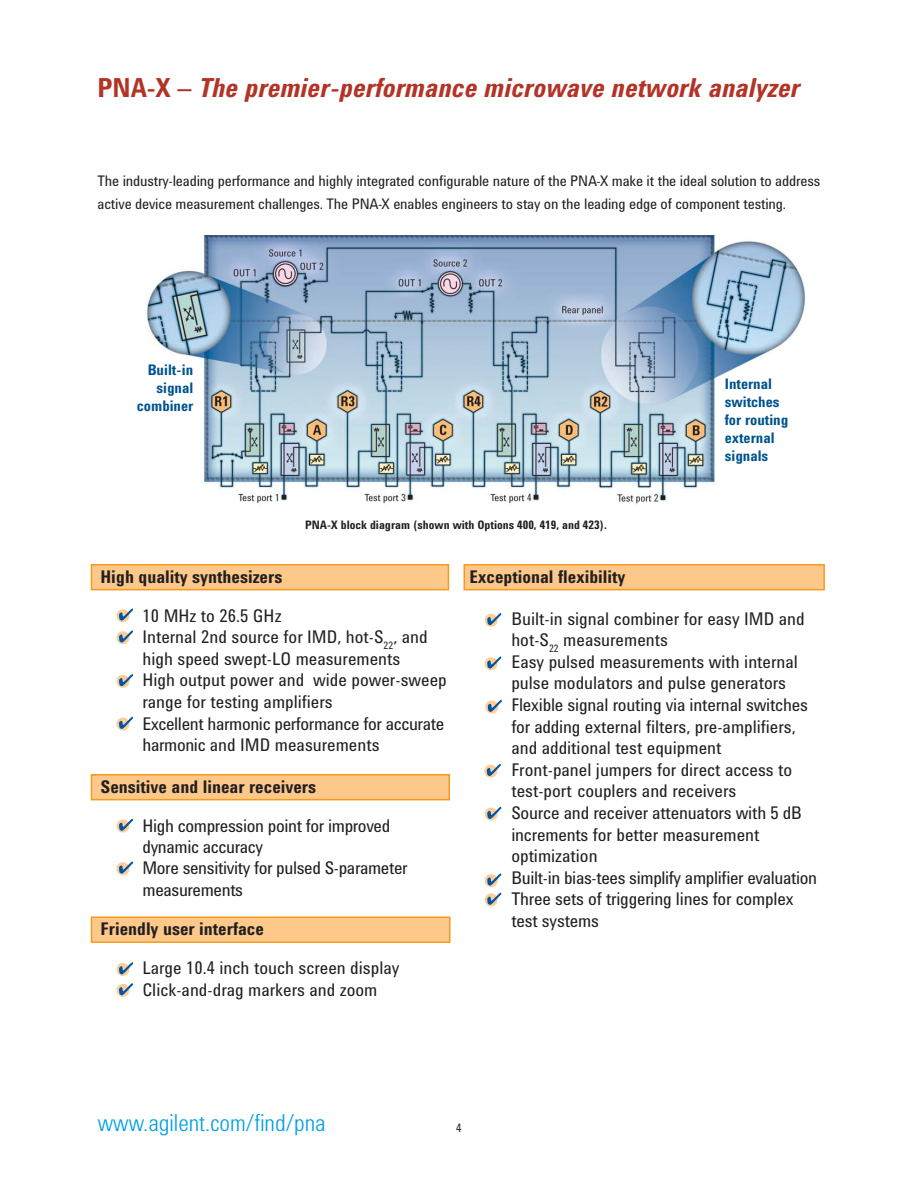
<style>
.page{position:relative;width:918px;height:1188px;background:#fff}
.page>*{position:absolute;margin:0;border:0;box-sizing:border-box;transform-origin:0 0}
.t1{font:italic 700 27px "Agilent Condensed CFF";color:#b23427}
.t2{font:300 24px "Agilent Condensed CFF";color:#00a0e4}
.t3{font:18px/21.6px "Agilent Condensed CFF";color:#231f20}
.t4{font:700 18px "Agilent Condensed CFF";color:#231f20}
.t5{font:18px/21.5px "Agilent Condensed CFF";letter-spacing:-.02em;color:#231f20}
.t6{font:15px/22.5px "Agilent Condensed CFF";letter-spacing:-.01em;color:#231f20}
.t7{font:700 15px/18px "Agilent Condensed CFF";color:#00538e;text-align:right}
.t8{font:700 12px "Agilent Condensed CFF";color:#231f20}
.t9{font:12px "Agilent Condensed CFF";color:#231f20}
.s1{font-style:normal}
</style>
<div class="page">
<div style="left:92px;top:917px;width:358px;height:25px;background:#fdc98a"></div>
<div style="left:91px;top:916px;width:359px;height:27px;border:2px solid #f8991c"></div>
<div style="left:92px;top:565px;width:356px;height:25px;background:#fdc98a"></div>
<div style="left:91px;top:564px;width:358px;height:26px;border:2px solid #f8991c"></div>
<div style="left:92px;top:775px;width:357px;height:25px;background:#fdc98a"></div>
<div style="left:91px;top:774px;width:359px;height:26px;border:2px solid #f8991c"></div>
<div style="left:464px;top:565px;width:360px;height:25px;background:#fdc98a"></div>
<div style="left:464px;top:564px;width:361px;height:26px;border:2px solid #f8991c"></div>
<img style="left:146px;top:235px;width:660px;height:269px">
<svg style="left:485px;top:614px;width:13px;height:13px"></svg>
<svg style="left:487px;top:613px;width:14px;height:12px"></svg>
<div style="left:485px;top:657px;width:13px;height:13px;background:#fecd98;border-radius:50%"></div>
<svg style="left:487px;top:657px;width:14px;height:12px"></svg>
<svg style="left:485px;top:808px;width:13px;height:13px"></svg>
<svg style="left:487px;top:807px;width:14px;height:12px"></svg>
<div style="left:485px;top:874px;width:13px;height:13px;background:#fecd98;border-radius:50%"></div>
<svg style="left:487px;top:874px;width:14px;height:12px"></svg>
<svg style="left:485px;top:701px;width:13px;height:13px"></svg>
<svg style="left:488px;top:700px;width:14px;height:12px"></svg>
<svg style="left:484px;top:765px;width:13px;height:13px"></svg>
<svg style="left:487px;top:764px;width:14px;height:12px"></svg>
<div style="left:485px;top:893px;width:13px;height:13px;background:#fecd98;border-radius:50%"></div>
<svg style="left:487px;top:893px;width:14px;height:12px"></svg>
<svg style="left:116px;top:609px;width:13px;height:13px"></svg>
<svg style="left:119px;top:609px;width:14px;height:12px"></svg>
<svg style="left:116px;top:631px;width:13px;height:13px"></svg>
<svg style="left:119px;top:631px;width:14px;height:12px"></svg>
<svg style="left:116px;top:675px;width:13px;height:13px"></svg>
<svg style="left:119px;top:674px;width:14px;height:12px"></svg>
<svg style="left:116px;top:718px;width:13px;height:13px"></svg>
<svg style="left:119px;top:717px;width:14px;height:12px"></svg>
<svg style="left:116px;top:819px;width:13px;height:13px"></svg>
<svg style="left:119px;top:819px;width:14px;height:12px"></svg>
<svg style="left:116px;top:862px;width:13px;height:13px"></svg>
<svg style="left:119px;top:862px;width:14px;height:12px"></svg>
<svg style="left:116px;top:963px;width:13px;height:13px"></svg>
<svg style="left:119px;top:962px;width:14px;height:12px"></svg>
<svg style="left:116px;top:984px;width:13px;height:13px"></svg>
<svg style="left:119px;top:983px;width:14px;height:12px"></svg>
<h1 class="t1" style="left:98px;top:78px;width:703px"><span class="s1">PNA-X –</span> The premier-performance microwave network analyzer</h1>
<p class="t6" style="left:98px;top:171px;width:724px">The industry-leading performance and highly integrated configurable nature of the PNA-X make it the ideal solution to address active device measurement challenges. The PNA-X enables engineers to stay on the leading edge of component testing.</p>
<p class="t7" style="left:137px;top:362px;width:58px">Built-in signal combiner</p>
<p class="t8" style="left:305px;top:520px;width:303px">PNA-X block diagram (shown with Options 400, 419, and 423).</p>
<p class="t7" style="left:725px;top:377px;width:65px;text-align:left">Internal switches for routing external signals</p>
<p class="t4" style="left:100px;top:570px;width:183px">High quality synthesizers</p>
<p class="t3" style="left:143px;top:607px;width:306px">10 MHz to 26.5 GHz<br>Internal 2nd source for IMD, hot-S<sub>22</sub>, and high speed swept-LO measurements<br>High output power and wide power-sweep range for testing amplifiers<br>Excellent harmonic performance for accurate harmonic and IMD measurements</p>
<p class="t4" style="left:100px;top:780px;width:217px">Sensitive and linear receivers</p>
<p class="t5" style="left:143px;top:817px;width:267px">High compression point for improved dynamic accuracy<br>More sensitivity for pulsed S-parameter measurements</p>
<p class="t4" style="left:100px;top:923px;width:165px">Friendly user interface</p>
<p class="t3" style="left:143px;top:959px;width:258px">Large 10.4 inch touch screen display<br>Click-and-drag markers and zoom</p>
<p class="t4" style="left:469px;top:570px;width:158px">Exceptional flexibility</p>
<p class="t3" style="left:511px;top:610px;width:307px">Built-in signal combiner for easy IMD and hot-S<sub>22</sub> measurements<br>Easy pulsed measurements with internal pulse modulators and pulse generators Flexible signal routing via internal switches for adding external filters, pre-amplifiers, and additional test equipment<br>Front-panel jumpers for direct access to test-port couplers and receivers<br>Source and receiver attenuators with 5 dB increments for better measurement optimization<br>Built-in bias-tees simplify amplifier evaluation Three sets of triggering lines for complex test systems</p>
<h2 class="t2" style="left:98px;top:1114px;width:229px">www.agilent.com/find/pna</h2>
<p class="t9" style="left:456px;top:1124px;width:7px">4</p>
</div>
